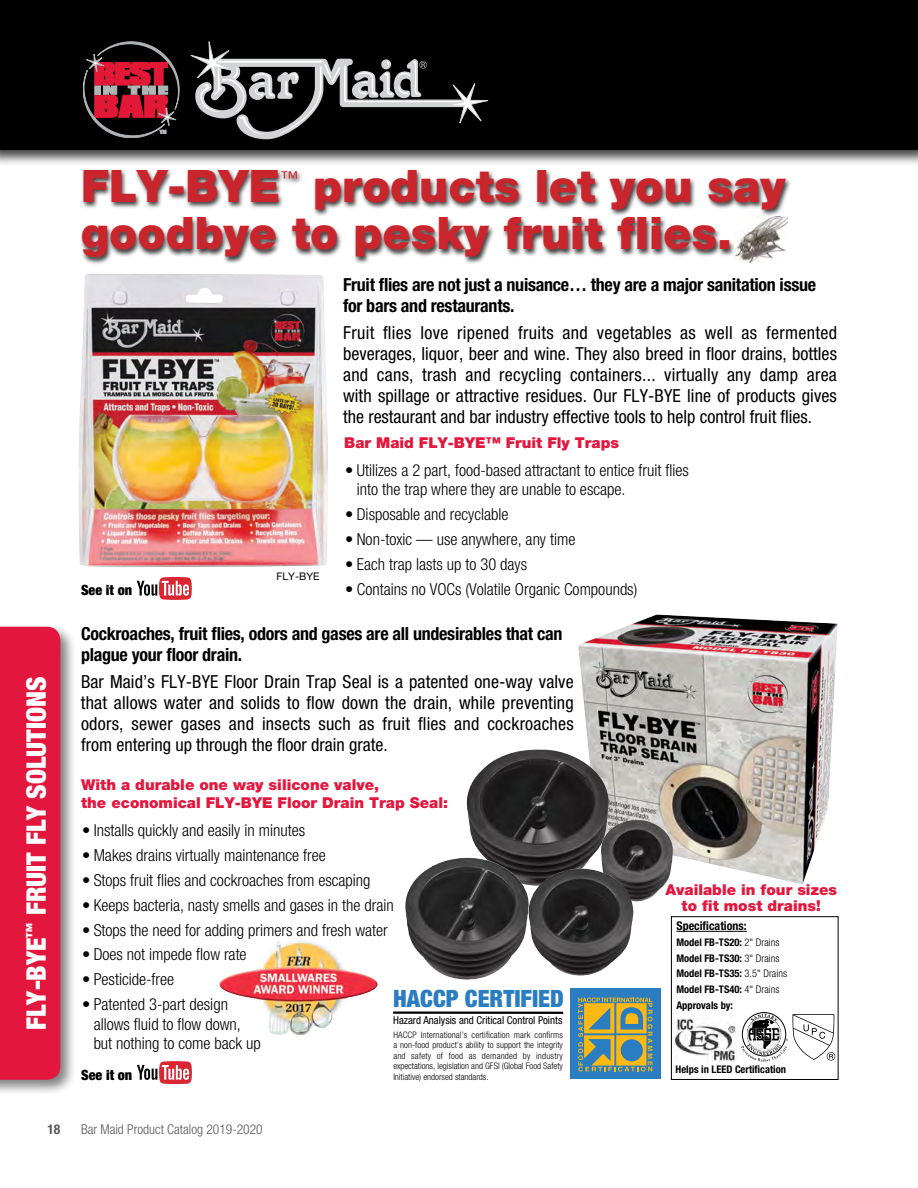
<style>
.page{position:relative;width:918px;height:1188px;background:#fff}
.page>*{position:absolute;margin:0;border:0;box-sizing:border-box;transform-origin:0 0}
.t1{font:900 44.85px/47.2px "Helvetica Neue LT Std";color:#c9252c}
.t2{font:900 condensed 27px "Helvetica Neue LT Std";color:#fff}
.t3{font:900 condensed 23.85px "Helvetica Neue LT Std";color:#2a7dc1}
.t4{font:condensed 18px/21px "Helvetica Neue LT Std";color:#000;text-align:justify}
.t5{font:700 condensed 18px/21px "Helvetica Neue LT Std";letter-spacing:-.015em;color:#000}
.t6{font:17.85px "Helvetica Neue LT Std";color:#c9252c}
.t7{font:300 condensed 16.5px/19.5px "Helvetica Neue LT Std";color:#000}
.t8{font:900 15px/18px "Helvetica Neue LT Std";color:#e3173e}
.t9{font:900 condensed 14.1px "Helvetica Neue LT Std";color:#000}
.t10{font:300 condensed 13.5px "Helvetica Neue LT Std";color:#58595b}
.t11{font:700 condensed 13.5px "Helvetica Neue LT Std";color:#58595b}
.t12{font:700 condensed 12px "Helvetica Neue LT Std";color:#000}
.t13{font:condensed 10.8px "Helvetica Neue LT Std";color:#000}
.t14{font:700 condensed 10.5px/15.8px "Helvetica Neue LT Std";color:#000}
.t15{font:10.5px "Helvetica Neue LT Std";color:#000}
.t16{font:300 condensed 9px/10.5px "Helvetica Neue LT Std";color:#000;text-align:justify}
.s1{font-weight:300}
</style>
<div class="page">
<img style="left:225px;top:941px;width:76px;height:37px">
<div style="left:0;top:0;width:918px;height:166px;background:#000;opacity:.75"></div>
<div style="left:0;top:0;width:918px;height:150px;background:#000"></div>
<img style="left:78px;top:274px;width:250px;height:293px">
<div style="left:80px;top:168px;width:712px;height:97px;background:#000;opacity:.75"></div>
<img style="left:578px;top:614px;width:260px;height:270px">
<img style="left:464px;top:749px;width:145px;height:120px">
<img style="left:405px;top:858px;width:126px;height:122px">
<div style="left:671px;top:916px;width:167px;height:164px;border:1px solid #000"></div>
<hr style="left:676px;top:931px;width:71px;height:1px;background:#000">
<div style="left:793px;top:1014px;width:44px;height:47px;background:#fff"></div>
<img style="left:673px;top:1018px;width:64px;height:44px">
<svg style="left:741px;top:1012px;width:94px;height:50px"></svg>
<svg style="left:190px;top:41px;width:298px;height:98px"></svg>
<svg style="left:83px;top:42px;width:96px;height:96px"></svg>
<img style="left:598px;top:820px;width:77px;height:82px">
<img style="left:525px;top:869px;width:110px;height:111px">
<div style="left:570px;top:989px;width:90px;height:90px;background:#2a7dc1"></div>
<svg style="left:578px;top:998px;width:75px;height:73px"></svg>
<hr style="left:393px;top:1012px;width:170px;height:2px;background:#000">
<svg style="left:137px;top:1061px;width:55px;height:23px"></svg>
<svg style="left:137px;top:577px;width:55px;height:23px"></svg>
<div style="left:0;top:623px;width:77px;height:474px;background:#000;opacity:.5"></div>
<div style="left:0;top:627px;width:60px;height:453px;background:#e3173e"></div>
<h2 class="t2" style="left:20px;top:1030px;width:353px;rotate:-90deg">Fly-Bye<sup>™</sup> Fruit Fly Solutions</h2>
<h1 class="t1" style="left:81px;top:162px;width:707px;text-indent:232px">products let you say goodbye to pesky fruit flies.</h1>
<p class="t5" style="left:343px;top:274px;width:475px">Fruit flies are not just a nuisance… they are a major sanitation issue for bars and restaurants.</p>
<p class="t4" style="left:343px;top:322px;width:496px">Fruit flies love ripened fruits and vegetables as well as fermented beverages, liquor, beer and wine. They also breed in floor drains, bottles and cans, trash and recycling containers... virtually any damp area with spillage or attractive residues. Our FLY-BYE line of products gives the restaurant and bar industry effective tools to help control fruit flies.</p>
<p class="t8" style="left:344px;top:434px;width:276px">Bar Maid FLY-BYE™ Fruit Fly Traps</p>
<p class="t7" style="left:357px;top:460px;width:334px;text-indent:-12px">• Utilizes a 2 part, food-based attractant to entice fruit flies into the trap where they are unable to escape.</p>
<p class="t7" style="left:345px;top:505px;width:165px">• Disposable and recyclable</p>
<p class="t7" style="left:345px;top:529px;width:232px">• Non-toxic — use anywhere, any time</p>
<p class="t7" style="left:345px;top:554px;width:183px">• Each trap lasts up to 30 days</p>
<p class="t7" style="left:345px;top:579px;width:294px">• Contains no VOCs (Volatile Organic Compounds)</p>
<p class="t5" style="left:81px;top:623px;width:483px">Cockroaches, fruit flies, odors and gases are all undesirables that can plague your floor drain.</p>
<p class="t4" style="left:81px;top:671px;width:494px">Bar Maid’s FLY-BYE Floor Drain Trap Seal is a patented one-way valve that allows water and solids to flow down the drain, while preventing odors, sewer gases and insects such as fruit flies and cockroaches from entering up through the floor drain grate.</p>
<p class="t8" style="left:81px;top:776px;width:369px">With a durable one way silicone valve,<br>the economical FLY-BYE Floor Drain Trap Seal:</p>
<p class="t7" style="left:82px;top:820px;width:225px">• Installs quickly and easily in minutes</p>
<p class="t7" style="left:82px;top:845px;width:245px">• Makes drains virtually maintenance free</p>
<p class="t7" style="left:82px;top:870px;width:290px">• Stops fruit flies and cockroaches from escaping</p>
<p class="t7" style="left:82px;top:895px;width:313px">• Keeps bacteria, nasty smells and gases in the drain</p>
<p class="t7" style="left:82px;top:920px;width:307px">• Stops the need for adding primers and fresh water</p>
<p class="t7" style="left:82px;top:945px;width:166px">• Does not impede flow rate</p>
<p class="t7" style="left:82px;top:970px;width:94px">• Pesticide-free</p>
<p class="t7" style="left:94px;top:995px;width:169px;text-indent:-12px">• Patented 3-part design allows fluid to flow down, but nothing to come back up</p>
<h1 class="t1" style="left:81px;top:162px;width:170px">FLY-BYE</h1>
<p class="t6" style="left:280px;top:167px;width:19px">™</p>
<p class="t15" style="left:276px;top:570px;width:38px">FLY-BYE</p>
<p class="t9" style="left:81px;top:582px;width:53px">See it on</p>
<p class="t8" style="left:665px;top:881px;width:173px;line-height:16.5px;text-align:center">Available in four sizes to fit most drains!</p>
<p class="t12" style="left:676px;top:919px;width:72px">Specifications:</p>
<p class="t14" style="left:676px;top:934px;width:112px">Model FB-TS20: <span class="s1">2" Drains<br></span>Model FB-TS30: <span class="s1">3" Drains<br></span>Model FB-TS35: <span class="s1">3. 5" Drains<br></span>Model FB-TS40: <span class="s1">4" Drains<br></span>Approvals by:</p>
<h3 class="t3" style="left:393px;top:983px;width:96px">HACCP CERTI</h3>
<h3 class="t3" style="left:521px;top:983px;width:23px">FIED</h3>
<p class="t13" style="left:393px;top:1014px;width:171px">Hazard Analysis and Critical Control Points</p>
<p class="t16" style="left:393px;top:1029px;width:171px">HACCP International’s certification mark confirms a non-food product’s ability to support the integrity and safety of food as demanded by industry expectations, legislation and GFSI (Global Food Safety Initiative) endorsed standards.</p>
<p class="t14" style="left:676px;top:1062px;width:112px">Helps in LEED Certification</p>
<p class="t9" style="left:81px;top:1066px;width:53px">See it on</p>
<p class="t11" style="left:47px;top:1121px;width:14px">18</p>
<p class="t10" style="left:81px;top:1121px;width:183px">Bar Maid Product Catalog 2019-2020</p>
</div>
